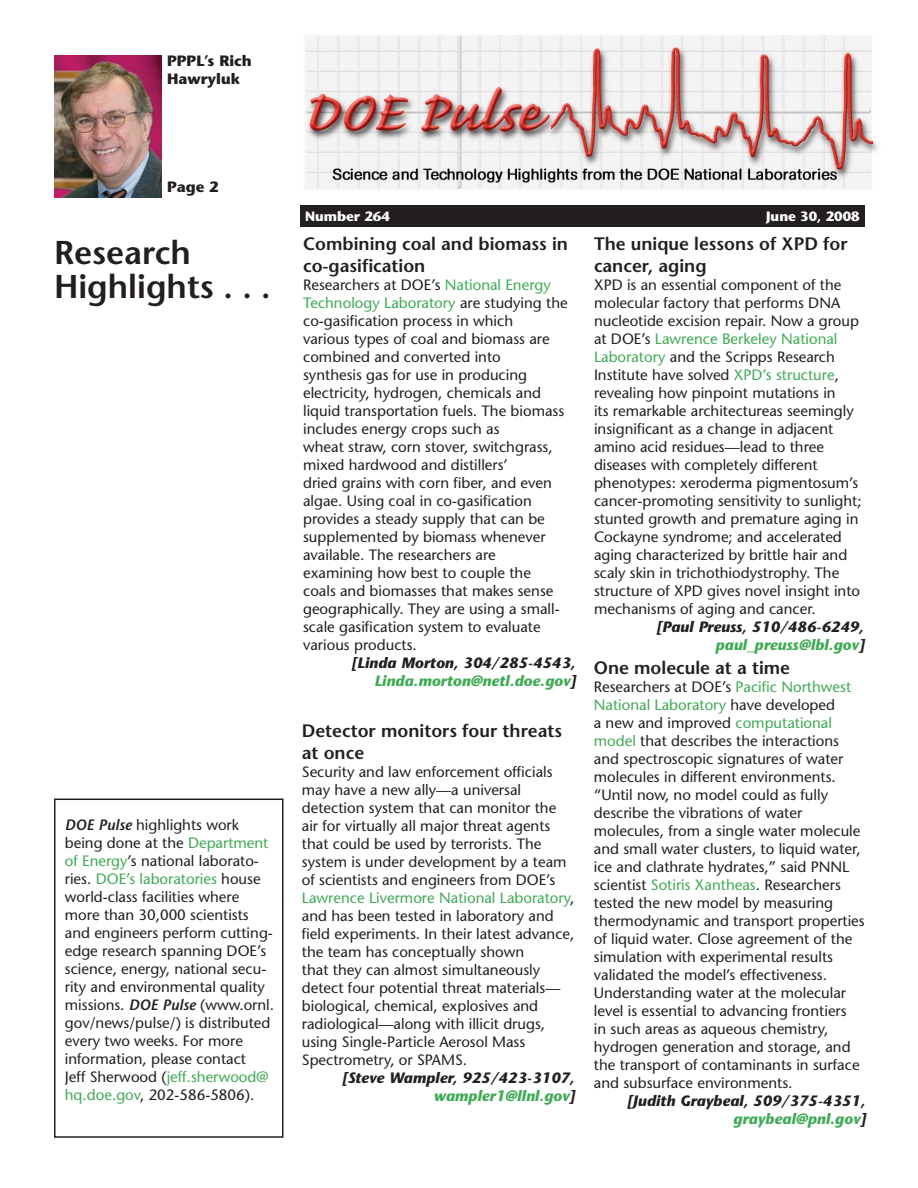
<style>
.page{position:relative;width:918px;height:1188px;background:#fff}
.page>*{position:absolute;margin:0;border:0;box-sizing:border-box;transform-origin:0 0}
.t1{font:600 33px/34.5px "Stone Sans";color:#231f20}
.t2{font:600 18px/21.6px "Stone Sans";color:#231f20}
.t3{font:15px/18px "Stone Sans";color:#231f20}
.t4{font:italic 700 15px/18px "Stone Sans";color:#231f20;text-align:right}
.t5{font:700 15px/18px "Stone Sans";color:#231f20}
.t6{font:700 13.5px "Stone Sans";color:#fff}
.s1{font-weight:600;font-style:italic}
.s2{color:#40aa55}
</style>
<div class="page">
<div style="left:300px;top:205px;width:565px;height:22px;background:#231f20"></div>
<div style="left:54px;top:799px;width:230px;height:339px;border:2px solid #231f20"></div>
<img style="left:305px;top:35px;width:574px;height:155px">
<img style="left:54px;top:55px;width:108px;height:143px">
<p class="t5" style="left:167px;top:53px;width:86px">PPPL’s Rich<br>Hawryluk</p>
<p class="t5" style="left:167px;top:179px;width:53px">Page 2</p>
<h1 class="t1" style="left:54px;top:239px;width:218px">Research<br>Highlights . . .</h1>
<p class="t3" style="left:65px;top:818px;width:211px"><span class="s1">DOE Pulse</span> highlights work being done at the <span class="s2">Department of Energy</span>’s national laborato&shy;ries. <span class="s2">DOE’s laboratories</span> house world-class facilities where more than 30,000 scientists and engineers perform cutting&shy;edge research spanning DOE’s science, energy, national secu&shy;rity and environmental quality missions. <span class="s1">DOE Pulse</span> (www.ornl. gov/news/pulse/) is distributed every two weeks. For more information, please contact<br>Jeff Sherwood (<span class="s2">jeff.sherwood@ hq.doe.gov</span>, 202-586-5806).</p>
<p class="t6" style="left:305px;top:211px;width:86px">Number 264</p>
<p class="t6" style="left:766px;top:211px;width:95px">June 30, 2008</p>
<p class="t2" style="left:303px;top:235px;width:266px">Combining coal and biomass in co-gasification</p>
<p class="t3" style="left:303px;top:277px;width:266px">Researchers at DOE’s <span class="s2">National Energy Technology Laboratory</span> are studying the co-gasification process in which<br>various types of coal and biomass are combined and converted into<br>synthesis gas for use in producing electricity, hydrogen, chemicals and liquid transportation fuels. The biomass includes energy crops such as<br>wheat straw, corn stover, switchgrass, mixed hardwood and distillers’<br>dried grains with corn fiber, and even algae. Using coal in co-gasification provides a steady supply that can be supplemented by biomass whenever available. The researchers are examining how best to couple the<br>coals and biomasses that makes sense geographically. They are using a small&shy;scale gasification system to evaluate various products.</p>
<p class="t4" style="left:352px;top:655px;width:225px">[Linda Morton, 304/285-4543,<br><span class="s2">Linda.morton@netl.doe.gov</span>]</p>
<p class="t2" style="left:594px;top:659px;width:198px">One molecule at a time</p>
<p class="t2" style="left:594px;top:235px;width:255px">The unique lessons of XPD for cancer, aging</p>
<p class="t3" style="left:594px;top:277px;width:269px">XPD is an essential component of the molecular factory that performs DNA nucleotide excision repair. Now a group at DOE’s <span class="s2">Lawrence Berkeley National Laboratory</span> and the Scripps Research Institute have solved <span class="s2">XPD’s structure</span>, revealing how pinpoint mutations in<br>its remarkable architecture as seemingly insignificant as a change in adjacent amino acid residues —lead to three diseases with completely different phenotypes: xeroderma pigmentosum’s cancer-promoting sensitivity to sunlight; stunted growth and premature aging in Cockayne syndrome; and accelerated aging characterized by brittle hair and scaly skin in trichothiodystrophy. The structure of XPD gives novel insight into mechanisms of aging and cancer.</p>
<p class="t4" style="left:657px;top:619px;width:208px">[Paul Preuss, 510/486-6249, <span class="s2">paul_preuss@lbl.gov</span>]</p>
<p class="t3" style="left:594px;top:680px;width:272px">Researchers at DOE’s <span class="s2">Pacific Northwest National Laboratory</span> have developed<br>a new and improved <span class="s2">computational model</span> that describes the interactions and spectroscopic signatures of water molecules in different environments. “Until now, no model could as fully describe the vibrations of water molecules, from a single water molecule and small water clusters, to liquid water, ice and clathrate hydrates,” said PNNL scientist <span class="s2">Sotiris Xantheas</span>. Researchers tested the new model by measuring thermodynamic and transport properties of liquid water. Close agreement of the simulation with experimental results validated the model’s effectiveness.<br>Understanding water at the molecular level is essential to advancing frontiers<br>in such areas as aqueous chemistry, hydrogen generation and storage, and the transport of contaminants in surface and subsurface environments.</p>
<p class="t4" style="left:628px;top:1094px;width:239px">[Judith Graybeal, 509/375-4351, <span class="s2">graybeal@pnl.gov</span>]</p>
<p class="t2" style="left:302px;top:722px;width:262px">Detector monitors four threats at once</p>
<p class="t3" style="left:302px;top:764px;width:274px">Security and law enforcement officials may have a new ally—a universal detection system that can monitor the air for virtually all major threat agents that could be used by terrorists. The system is under development by a team of scientists and engineers from DOE’s <span class="s2">Lawrence Livermore National Laboratory</span>, and has been tested in laboratory and field experiments. In their latest advance, the team has conceptually shown<br>that they can almost simultaneously detect four potential threat materials— biological, chemical, explosives and radiological—along with illicit drugs, using Single-Particle Aerosol Mass Spectrometry, or SPAMS.</p>
<p class="t4" style="left:343px;top:1070px;width:233px">[Steve Wampler, 925/423-3107, <span class="s2">wampler1@llnl.gov</span>]</p>
</div>
